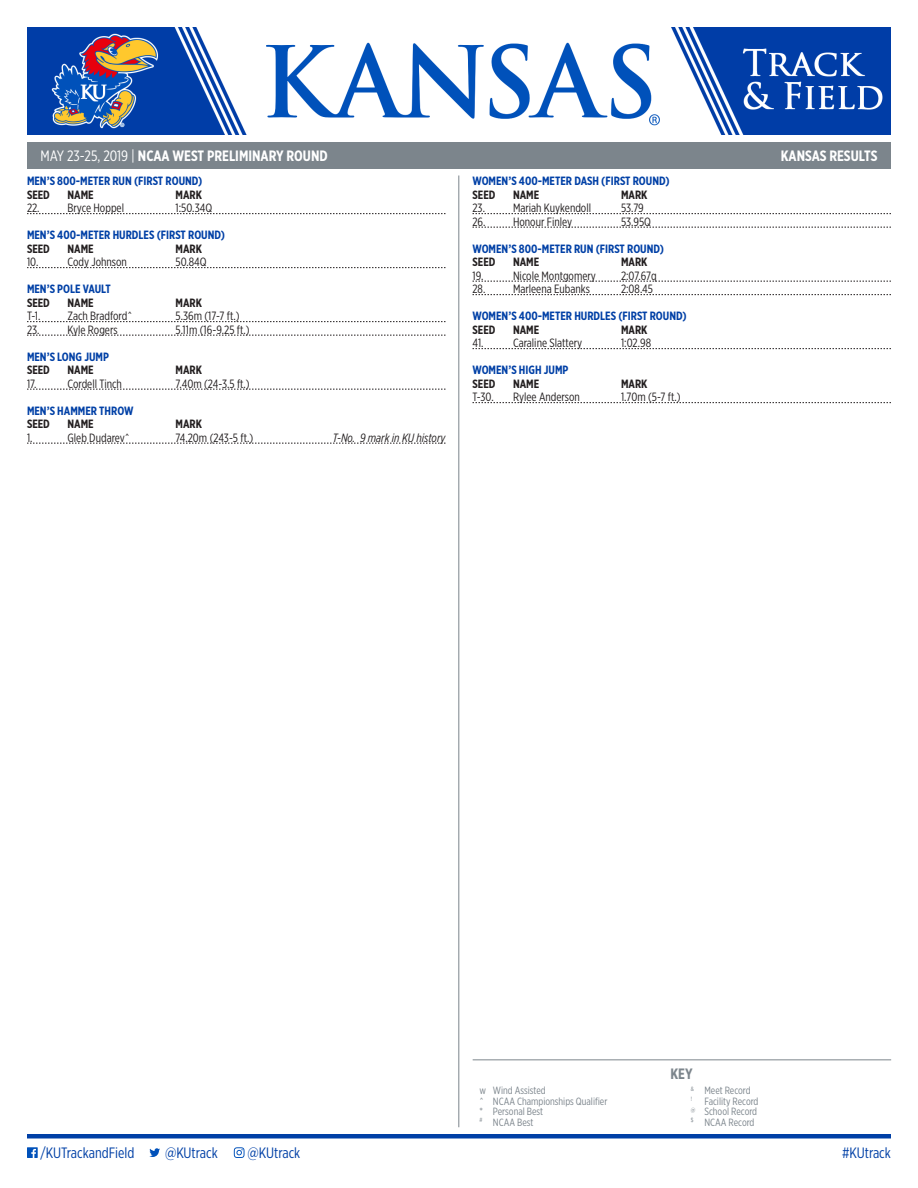
<style>
.page{position:relative;width:918px;height:1188px;background:#fff}
.page>*{position:absolute;margin:0;border:0;box-sizing:border-box;transform-origin:0 0}
.t1{font:700 15px "Gotham X Narrow";color:#fff}
.t2{font:15px "Gotham X Narrow";color:#0040a6}
.t3{font:700 15px "Gotham X Narrow";color:#7c858c}
.t4{font:12px "Gotham X Narrow";color:#231f20}
.t5{font:700 12px "Gotham X Narrow";color:#0040a6}
.t6{font:700 12px "Gotham X Narrow";color:#231f20}
.t7{font:italic 12px "Gotham X Narrow";color:#231f20}
.t8{font:10.5px "Gotham X Narrow";color:#7c858c}
.s1{font-weight:400}
</style>
<div class="page">
<img style="left:27px;top:27px;width:864px;height:108px">
<hr style="left:27px;top:1134px;width:864px;height:4px;background:#0040a6">
<div style="left:27px;top:1147px;width:11px;height:11px;background:#0051ba"></div>
<svg style="left:31px;top:1149px;width:5px;height:9px"></svg>
<svg style="left:234px;top:1147px;width:11px;height:11px"></svg>
<svg style="left:149px;top:1148px;width:11px;height:9px"></svg>
<svg style="left:27px;top:213px;width:419px;height:1px"></svg>
<svg style="left:27px;top:267px;width:419px;height:1px"></svg>
<svg style="left:27px;top:321px;width:419px;height:1px"></svg>
<svg style="left:27px;top:335px;width:419px;height:1px"></svg>
<svg style="left:27px;top:389px;width:419px;height:1px"></svg>
<svg style="left:27px;top:443px;width:419px;height:1px"></svg>
<hr style="left:459px;top:176px;width:1px;height:951px;background:#7c858c">
<div style="left:27px;top:142px;width:864px;height:27px;background:#7c858c"></div>
<hr style="left:473px;top:1060px;width:418px;height:1px;background:#7c858c">
<svg style="left:472px;top:213px;width:419px;height:1px"></svg>
<svg style="left:472px;top:227px;width:419px;height:1px"></svg>
<svg style="left:472px;top:281px;width:419px;height:1px"></svg>
<svg style="left:472px;top:294px;width:419px;height:1px"></svg>
<svg style="left:472px;top:348px;width:419px;height:1px"></svg>
<svg style="left:472px;top:402px;width:419px;height:1px"></svg>
<p class="t1" style="left:40px;top:147px;width:289px"><span class="s1">MAY 23-25, 2019 |</span> NCAA WEST PRELIMINARY ROUND</p>
<p class="t1" style="left:781px;top:147px;width:98px">KANSAS RESULTS</p>
<p class="t5" style="left:472px;top:173px;width:199px">WOMEN’S 400-METER DASH (FIRST ROUND)</p>
<p class="t6" style="left:472px;top:187px;width:24px">SEED</p>
<p class="t6" style="left:513px;top:187px;width:28px">NAME</p>
<p class="t6" style="left:621px;top:187px;width:28px">MARK</p>
<p class="t4" style="left:472px;top:201px;width:120px">23. Mariah Kuykendoll</p>
<p class="t4" style="left:621px;top:201px;width:24px">53.79</p>
<p class="t4" style="left:472px;top:214px;width:101px">26. Honour Finley</p>
<p class="t4" style="left:621px;top:214px;width:32px">53.95Q</p>
<p class="t5" style="left:472px;top:241px;width:193px">WOMEN’S 800-METER RUN (FIRST ROUND)</p>
<p class="t6" style="left:472px;top:254px;width:24px">SEED</p>
<p class="t6" style="left:513px;top:254px;width:28px">NAME</p>
<p class="t6" style="left:621px;top:254px;width:28px">MARK</p>
<p class="t4" style="left:472px;top:268px;width:13px">19.</p>
<p class="t4" style="left:513px;top:268px;width:85px">Nicole Montgomery</p>
<p class="t4" style="left:621px;top:268px;width:37px">2:07.67q</p>
<p class="t4" style="left:472px;top:282px;width:119px">28. Marleena Eubanks</p>
<p class="t4" style="left:621px;top:282px;width:33px">2:08.45</p>
<p class="t5" style="left:472px;top:308px;width:216px">WOMEN’S 400-METER HURDLES (FIRST ROUND)</p>
<p class="t6" style="left:472px;top:322px;width:24px">SEED</p>
<p class="t6" style="left:513px;top:322px;width:28px">NAME</p>
<p class="t6" style="left:621px;top:322px;width:28px">MARK</p>
<p class="t4" style="left:472px;top:336px;width:13px">41.</p>
<p class="t4" style="left:513px;top:336px;width:71px">Caraline Slattery</p>
<p class="t4" style="left:621px;top:336px;width:32px">1:02.98</p>
<p class="t5" style="left:472px;top:362px;width:97px">WOMEN’S HIGH JUMP</p>
<p class="t6" style="left:472px;top:376px;width:24px">SEED</p>
<p class="t6" style="left:513px;top:376px;width:28px">NAME</p>
<p class="t6" style="left:621px;top:376px;width:28px">MARK</p>
<p class="t4" style="left:472px;top:390px;width:23px">T-30.</p>
<p class="t4" style="left:513px;top:390px;width:68px">Rylee Anderson</p>
<p class="t4" style="left:621px;top:390px;width:61px">1.70m (5-7 ft.)</p>
<p class="t5" style="left:27px;top:173px;width:177px">MEN’S 800-METER RUN (FIRST ROUND)</p>
<p class="t6" style="left:27px;top:187px;width:24px">SEED</p>
<p class="t6" style="left:68px;top:187px;width:28px">NAME</p>
<p class="t6" style="left:176px;top:187px;width:28px">MARK</p>
<p class="t4" style="left:27px;top:201px;width:99px">22. Bryce Hoppel</p>
<p class="t4" style="left:176px;top:201px;width:38px">1:50.34Q</p>
<p class="t5" style="left:27px;top:227px;width:200px">MEN’S 400-METER HURDLES (FIRST ROUND)</p>
<p class="t6" style="left:27px;top:241px;width:24px">SEED</p>
<p class="t6" style="left:68px;top:241px;width:28px">NAME</p>
<p class="t6" style="left:176px;top:241px;width:28px">MARK</p>
<p class="t4" style="left:27px;top:255px;width:13px">10.</p>
<p class="t4" style="left:68px;top:255px;width:61px">Cody Johnson</p>
<p class="t4" style="left:176px;top:255px;width:33px">50.84Q</p>
<p class="t5" style="left:27px;top:281px;width:85px">MEN’S POLE VAULT</p>
<p class="t6" style="left:27px;top:295px;width:24px">SEED</p>
<p class="t6" style="left:68px;top:295px;width:28px">NAME</p>
<p class="t6" style="left:176px;top:295px;width:28px">MARK</p>
<p class="t4" style="left:27px;top:309px;width:15px">T-1.</p>
<p class="t4" style="left:68px;top:309px;width:66px">Zach Bradford^</p>
<p class="t4" style="left:176px;top:309px;width:66px">5.36m (17-7 ft.)</p>
<p class="t4" style="left:27px;top:322px;width:92px">23. Kyle Rogers</p>
<p class="t4" style="left:176px;top:322px;width:76px">5.11m (16-9.25 ft.)</p>
<p class="t5" style="left:27px;top:349px;width:84px">MEN’S LONG JUMP</p>
<p class="t6" style="left:27px;top:362px;width:24px">SEED</p>
<p class="t6" style="left:68px;top:362px;width:28px">NAME</p>
<p class="t6" style="left:176px;top:362px;width:28px">MARK</p>
<p class="t4" style="left:27px;top:376px;width:11px">17.</p>
<p class="t4" style="left:68px;top:376px;width:56px">Cordell Tinch</p>
<p class="t4" style="left:176px;top:376px;width:76px">7.40m (24-3.5 ft.)</p>
<p class="t5" style="left:27px;top:403px;width:108px">MEN’S HAMMER THROW</p>
<p class="t6" style="left:27px;top:416px;width:24px">SEED</p>
<p class="t6" style="left:68px;top:416px;width:28px">NAME</p>
<p class="t6" style="left:176px;top:416px;width:28px">MARK</p>
<p class="t4" style="left:27px;top:430px;width:7px">1.</p>
<p class="t4" style="left:68px;top:430px;width:64px">Gleb Dudarev^</p>
<p class="t4" style="left:176px;top:430px;width:79px">74.20m (243-5 ft.)</p>
<p class="t7" style="left:333px;top:430px;width:114px">T-No. 9 mark in KU history</p>
<p class="t8" style="left:479px;top:1084px;width:68px">w Wind Assisted</p>
<p class="t8" style="left:479px;top:1095px;width:130px">^ NCAA Championships Qualifier</p>
<p class="t8" style="left:479px;top:1105px;width:65px">* Personal Best</p>
<p class="t8" style="left:479px;top:1116px;width:55px"><sup>#</sup> NCAA Best</p>
<p class="t3" style="left:670px;top:1064px;width:24px">KEY</p>
<p class="t8" style="left:691px;top:1084px;width:61px"><sup>&amp;</sup> Meet Record</p>
<p class="t8" style="left:691px;top:1095px;width:69px"><sup>!</sup> Facility Record</p>
<p class="t8" style="left:691px;top:1105px;width:68px"><sup>@</sup> School Record</p>
<p class="t8" style="left:691px;top:1116px;width:65px"><sup>$</sup> NCAA Record</p>
<p class="t2" style="left:40px;top:1144px;width:95px">/KUTrackandField</p>
<p class="t2" style="left:165px;top:1144px;width:54px">@KUtrack</p>
<p class="t2" style="left:248px;top:1144px;width:54px">@KUtrack</p>
<p class="t2" style="left:842px;top:1144px;width:50px">#KUtrack</p>
</div>
